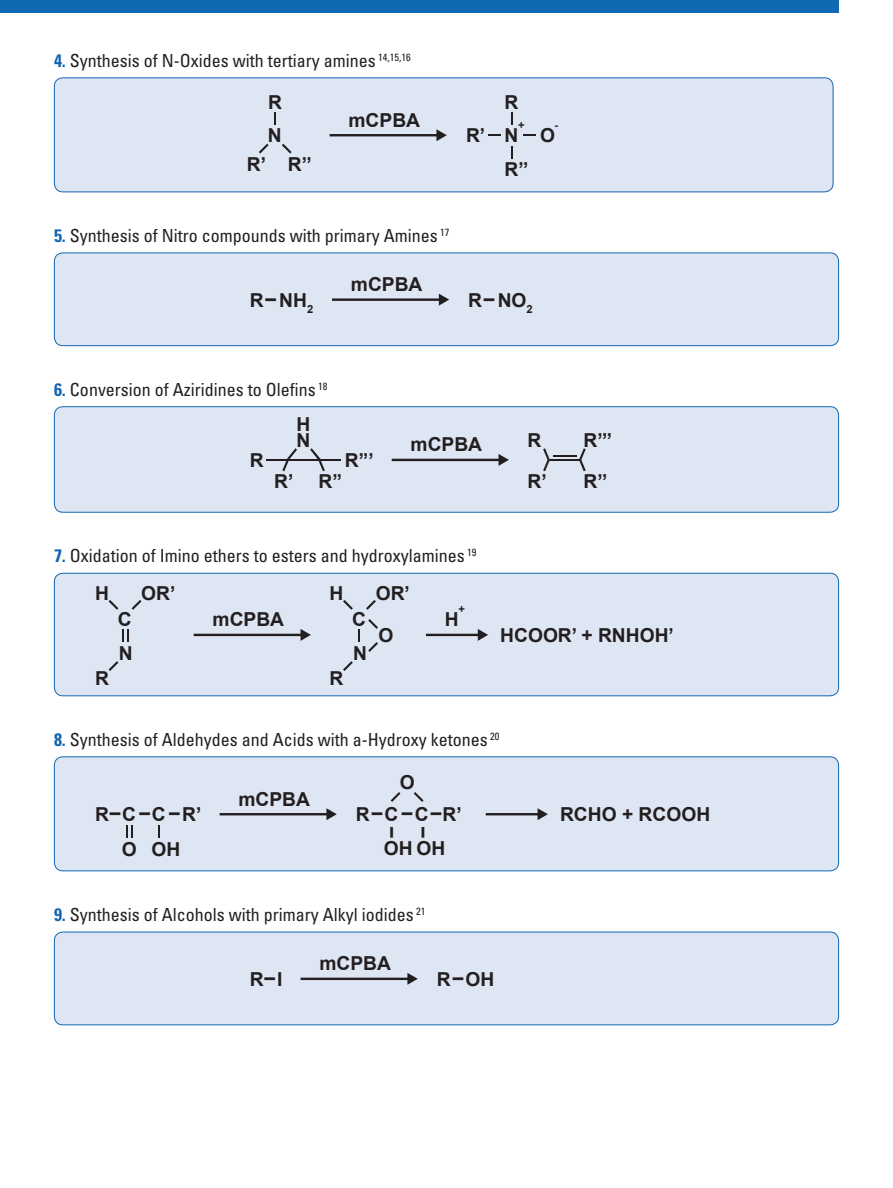
<style>
.page{position:relative;width:893px;height:1188px;background:#fff}
.page>*{position:absolute;margin:0;border:0;box-sizing:border-box;transform-origin:0 0}
.t1{font:700 19.2px/41px "Arial";color:#231f20}
.t2{font:condensed 18px "Univers LT Std";color:#231f20}
.t3{font:700 11.25px "Arial";color:#231f20}
.s1{font-weight:700;color:#1365b1}
</style>
<div class="page">
<div style="left:0;top:0;width:839px;height:13px;background:#1168b3"></div>
<div style="left:54px;top:78px;width:779px;height:114px;background:#dfe6f3;border-radius:9px"></div>
<svg style="left:274px;top:112px;width:2px;height:13px"></svg>
<svg style="left:282px;top:144px;width:10px;height:10px"></svg>
<svg style="left:259px;top:144px;width:10px;height:10px"></svg>
<svg style="left:511px;top:112px;width:2px;height:13px"></svg>
<svg style="left:511px;top:146px;width:2px;height:13px"></svg>
<svg style="left:523px;top:134px;width:13px;height:2px"></svg>
<svg style="left:488px;top:134px;width:12px;height:2px"></svg>
<hr style="left:330px;top:134px;width:108px;height:2px;background:#231f20">
<svg style="left:436px;top:129px;width:11px;height:12px"></svg>
<div style="left:54px;top:77px;width:779px;height:115px;border:1px solid #1168b3;border-radius:9px"></div>
<div style="left:54px;top:253px;width:785px;height:93px;background:#dfe6f3;border-radius:9px"></div>
<hr style="left:332px;top:298px;width:109px;height:3px;background:#231f20">
<svg style="left:439px;top:294px;width:10px;height:12px"></svg>
<div style="left:54px;top:253px;width:785px;height:93px;border:1px solid #1168b3;border-radius:9px"></div>
<div style="left:54px;top:407px;width:785px;height:105px;background:#dfe6f3;border-radius:9px"></div>
<hr style="left:392px;top:459px;width:108px;height:2px;background:#231f20">
<svg style="left:499px;top:454px;width:10px;height:12px"></svg>
<hr style="left:266px;top:459px;width:75px;height:2px;background:#231f20">
<svg style="left:282px;top:448px;width:15px;height:24px"></svg>
<svg style="left:310px;top:448px;width:15px;height:24px"></svg>
<hr style="left:549px;top:459px;width:32px;height:2px;background:#231f20">
<svg style="left:543px;top:448px;width:7px;height:24px"></svg>
<svg style="left:579px;top:448px;width:7px;height:24px"></svg>
<hr style="left:553px;top:455px;width:23px;height:2px;background:#231f20">
<div style="left:54px;top:406px;width:785px;height:107px;border:1px solid #1168b3;border-radius:9px"></div>
<div style="left:54px;top:573px;width:785px;height:123px;background:#dfe6f3;border-radius:9px"></div>
<hr style="left:194px;top:634px;width:108px;height:2px;background:#231f20">
<svg style="left:301px;top:629px;width:10px;height:12px"></svg>
<hr style="left:426px;top:634px;width:53px;height:2px;background:#231f20">
<svg style="left:478px;top:629px;width:10px;height:12px"></svg>
<svg style="left:122px;top:629px;width:7px;height:13px"></svg>
<svg style="left:109px;top:661px;width:9px;height:10px"></svg>
<svg style="left:132px;top:600px;width:9px;height:10px"></svg>
<svg style="left:109px;top:600px;width:9px;height:10px"></svg>
<svg style="left:358px;top:629px;width:2px;height:13px"></svg>
<svg style="left:343px;top:661px;width:10px;height:10px"></svg>
<svg style="left:366px;top:600px;width:10px;height:10px"></svg>
<svg style="left:343px;top:600px;width:10px;height:10px"></svg>
<svg style="left:368px;top:642px;width:10px;height:10px"></svg>
<svg style="left:368px;top:619px;width:10px;height:10px"></svg>
<div style="left:54px;top:573px;width:785px;height:123px;border:1px solid #1168b3;border-radius:9px"></div>
<div style="left:54px;top:757px;width:785px;height:114px;background:#dfe6f3;border-radius:9px"></div>
<hr style="left:220px;top:813px;width:108px;height:2px;background:#231f20">
<svg style="left:326px;top:808px;width:11px;height:12px"></svg>
<hr style="left:486px;top:813px;width:53px;height:2px;background:#231f20">
<svg style="left:538px;top:808px;width:10px;height:12px"></svg>
<svg style="left:126px;top:825px;width:7px;height:13px"></svg>
<svg style="left:158px;top:825px;width:2px;height:13px"></svg>
<svg style="left:414px;top:792px;width:10px;height:10px"></svg>
<svg style="left:391px;top:792px;width:9px;height:10px"></svg>
<div style="left:54px;top:756px;width:785px;height:115px;border:1px solid #1168b3;border-radius:9px"></div>
<div style="left:54px;top:932px;width:785px;height:93px;background:#dfe6f3;border-radius:9px"></div>
<hr style="left:301px;top:978px;width:108px;height:2px;background:#231f20">
<svg style="left:407px;top:973px;width:11px;height:12px"></svg>
<div style="left:54px;top:932px;width:785px;height:93px;border:1px solid #1168b3;border-radius:9px"></div>
<p class="t2" style="left:54px;top:49px;width:358px"><span class="s1">4.</span> Synthesis of N-Oxides with tertiary amines <sup>14,15,16</sup></p>
<p class="t1" style="left:268px;top:81px;width:15px">R</p>
<p class="t1" style="left:505px;top:81px;width:15px">R</p>
<p class="t1" style="left:268px;top:115px;width:15px">N</p>
<p class="t1" style="left:247px;top:144px;width:21px">R’</p>
<p class="t1" style="left:288px;top:144px;width:25px">R’’</p>
<p class="t1" style="left:348px;top:100px;width:73px">mCPBA</p>
<p class="t3" style="left:518px;top:119px;width:8px">+</p>
<p class="t3" style="left:554px;top:119px;width:5px">-</p>
<p class="t1" style="left:505px;top:115px;width:52px">N O</p>
<p class="t1" style="left:466px;top:115px;width:21px">R’</p>
<p class="t1" style="left:505px;top:149px;width:25px">R’’</p>
<p class="t2" style="left:54px;top:224px;width:397px"><span class="s1">5.</span> Synthesis of Nitro compounds with primary Amines <sup>17</sup></p>
<p class="t1" style="left:351px;top:264px;width:73px">mCPBA</p>
<p class="t1" style="left:250px;top:280px;width:65px">R–NH<sub>2</sub></p>
<p class="t1" style="left:468px;top:280px;width:66px">R–NO<sub>2</sub></p>
<p class="t2" style="left:54px;top:378px;width:275px"><span class="s1">6.</span> Conversion of Aziridines to Olefins <sup>18</sup></p>
<p class="t1" style="left:296px;top:404px;width:15px">H</p>
<p class="t1" style="left:296px;top:420px;width:15px">N</p>
<p class="t1" style="left:250px;top:440px;width:15px">R</p>
<p class="t1" style="left:345px;top:440px;width:30px">R”’</p>
<p class="t1" style="left:274px;top:461px;width:21px">R’</p>
<p class="t1" style="left:318px;top:461px;width:25px">R’’</p>
<p class="t1" style="left:411px;top:424px;width:73px">mCPBA</p>
<p class="t1" style="left:528px;top:420px;width:15px">R</p>
<p class="t1" style="left:584px;top:420px;width:30px">R’’’<br>R’’</p>
<p class="t1" style="left:528px;top:461px;width:21px">R’</p>
<p class="t2" style="left:54px;top:545px;width:424px"><span class="s1">7.</span> Oxidation of Imino ethers to esters and hydroxylamines <sup>19</sup></p>
<p class="t1" style="left:95px;top:573px;width:15px">H</p>
<p class="t1" style="left:141px;top:573px;width:36px">OR’</p>
<p class="t1" style="left:118px;top:599px;width:15px">C</p>
<p class="t1" style="left:329px;top:573px;width:15px">H</p>
<p class="t1" style="left:376px;top:572px;width:36px;line-height:42.2px">OR’<br>O</p>
<p class="t3" style="left:458px;top:602px;width:8px">+</p>
<p class="t1" style="left:352px;top:599px;width:15px">C</p>
<p class="t1" style="left:213px;top:599px;width:73px">mCPBA</p>
<p class="t1" style="left:445px;top:599px;width:15px">H</p>
<p class="t1" style="left:119px;top:632px;width:15px">N</p>
<p class="t1" style="left:353px;top:632px;width:15px">N</p>
<p class="t1" style="left:95px;top:657px;width:15px">R</p>
<p class="t1" style="left:329px;top:657px;width:15px">R</p>
<p class="t1" style="left:500px;top:615px;width:175px">HCOOR’ + RNHOH’</p>
<p class="t2" style="left:54px;top:728px;width:447px"><span class="s1">8.</span> Synthesis of Aldehydes and Acids with a-Hydroxy ketones <sup>20</sup></p>
<p class="t1" style="left:400px;top:761px;width:16px">O</p>
<p class="t1" style="left:238px;top:779px;width:73px">mCPBA</p>
<p class="t1" style="left:152px;top:798px;width:51px;line-height:34px;text-indent:-57px">R–C–C–R’<br>OH</p>
<p class="t1" style="left:356px;top:794px;width:108px">R–C–C–R’</p>
<p class="t1" style="left:560px;top:794px;width:152px">RCHO + RCOOH</p>
<p class="t1" style="left:414px;top:827px;width:12px;rotate:90deg">–</p>
<p class="t1" style="left:445px;top:827px;width:12px;rotate:90deg">–</p>
<p class="t1" style="left:384px;top:828px;width:63px">OH OH</p>
<p class="t1" style="left:122px;top:828px;width:16px">O</p>
<p class="t2" style="left:54px;top:903px;width:373px"><span class="s1">9.</span> Synthesis of Alcohols with primary Alkyl iodides <sup>21</sup></p>
<p class="t1" style="left:319px;top:943px;width:73px">mCPBA</p>
<p class="t1" style="left:250px;top:959px;width:34px">R–I</p>
<p class="t1" style="left:437px;top:959px;width:59px">R–OH</p>
</div>
